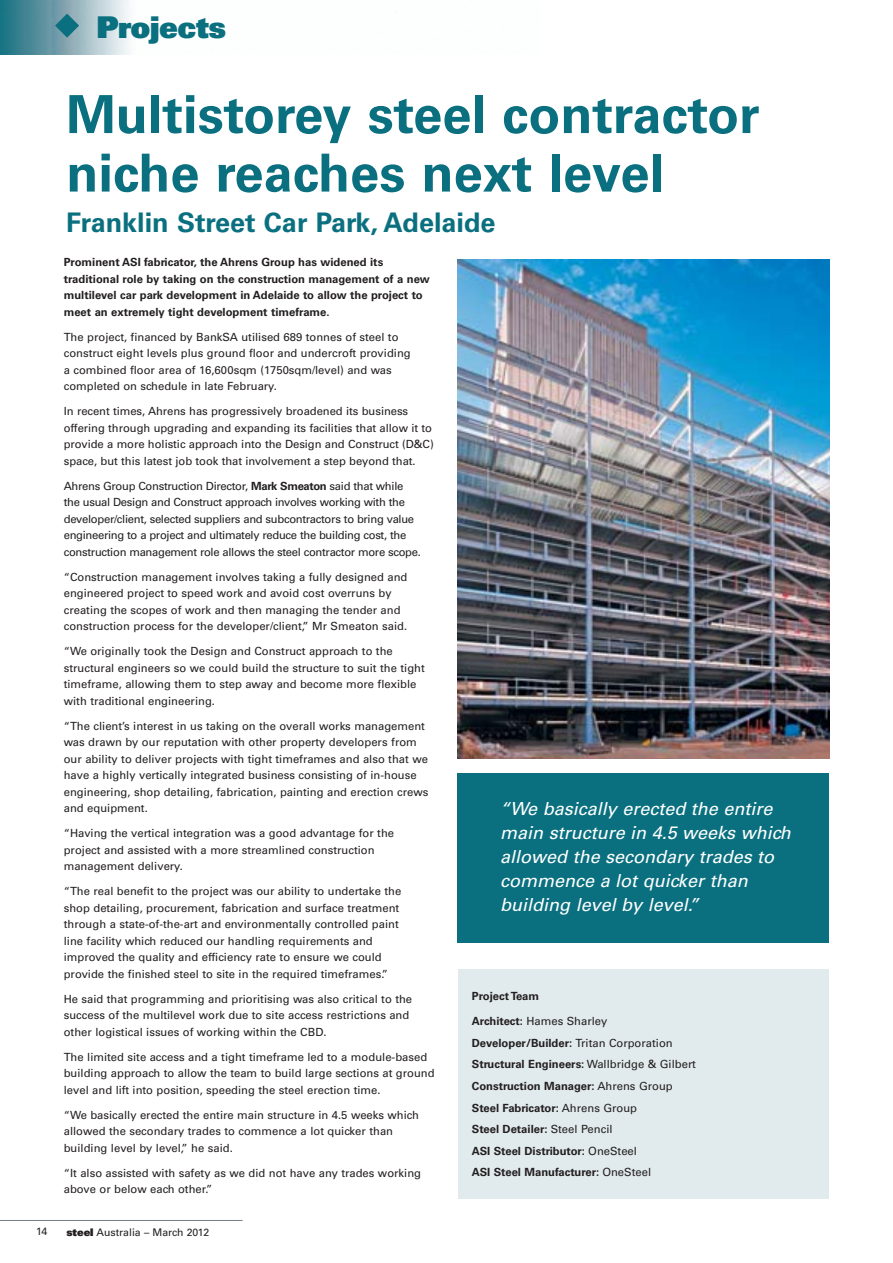
<style>
.page{position:relative;width:893px;height:1263px;background:#fff}
.page>*{position:absolute;margin:0;border:0;box-sizing:border-box;transform-origin:0 0}
.t1{font:700 52.5px/58.5px "Univers";color:#0a707f}
.t2{font:900 30px "Univers";letter-spacing:-.015em;color:#0a707f}
.t3{font:700 27px "Univers CE";color:#0a707f}
.t4{font:italic 18px/24px "Univers";color:#fff}
.t5{font:11.25px/16.5px "Univers";color:#231f20}
.t6{font:700 11.25px/21.6px "Univers CE";color:#231f20}
.t7{font:11.25px/16.5px "Univers";letter-spacing:-.03em;color:#231f20}
.t8{font:10.5px "Univers";color:#231f20}
.t9{font:500 10.5px "Univers CE";color:#231f20}
.s1{font-family:"Univers CE";font-weight:700}
.s2{font-weight:900}
.s3{font-family:"Univers";font-weight:400}
</style>
<div class="page">
<div style="left:459px;top:969px;width:370px;height:230px;background:#e1eaed"></div>
<hr style="left:0;top:1220px;width:243px;height:1px;background:#727d84">
<img style="left:0;top:0;width:130px;height:54px">
<svg style="left:55px;top:14px;width:24px;height:24px"></svg>
<img style="left:458px;top:260px;width:372px;height:499px">
<div style="left:458px;top:773px;width:371px;height:170px;background:#0a707f"></div>
<h2 class="t2" style="left:96px;top:16px;width:131px">Projects</h2>
<h1 class="t1" style="left:66px;top:90px;width:695px">Multistorey steel contractor niche reaches next level</h1>
<h3 class="t3" style="left:66px;top:212px;width:431px">Franklin Street Car Park, Adelaide</h3>
<p class="t6" style="left:64px;top:255px;width:368px;line-height:16.5px">Prominent ASI fabricator, the Ahrens Group has widened its traditional role by taking on the construction management of a new multilevel car park development in Adelaide to allow the project to meet an extremely tight development timeframe.</p>
<p class="t5" style="left:64px;top:329px;width:348px">The project, financed by BankSA utilised 689 tonnes of steel to construct eight levels plus ground floor and undercroft providing a combined floor area of 16,600sqm (1750sqm/level) and was completed on schedule in late February.</p>
<p class="t5" style="left:64px;top:404px;width:372px">In recent times, Ahrens has progressively broadened its business offering through upgrading and expanding its facilities that allow it to provide a more holistic approach into the Design and Construct (D&amp;C) space, but this latest job took that involvement a step beyond that.</p>
<p class="t7" style="left:64px;top:478px;width:359px">Ahrens Group Construction Director, <span class="s1">Mark Smeaton</span> said that while the usual Design and Construct approach involves working with the developer/client, selected suppliers and subcontractors to bring value engineering to a project and ultimately reduce the building cost, the construction management role allows the steel contractor more scope.</p>
<p class="t5" style="left:64px;top:569px;width:345px">“Construction management involves taking a fully designed and engineered project to speed work and avoid cost overruns by creating the scopes of work and then managing the tender and construction process for the developer/client,” Mr Smeaton said.</p>
<p class="t5" style="left:64px;top:644px;width:363px">“We originally took the Design and Construct approach to the structural engineers so we could build the structure to suit the tight timeframe, allowing them to step away and become more flexible with traditional engineering.</p>
<p class="t5" style="left:64px;top:718px;width:366px">“The client’s interest in us taking on the overall works management was drawn by our reputation with other property developers from our ability to deliver projects with tight timeframes and also that we have a highly vertically integrated business consisting of in-house engineering, shop detailing, fabrication, painting and erection crews and equipment.</p>
<p class="t5" style="left:64px;top:826px;width:332px">“Having the vertical integration was a good advantage for the project and assisted with a more streamlined construction management delivery.</p>
<p class="t5" style="left:64px;top:884px;width:339px">“The real benefit to the project was our ability to undertake the shop detailing, procurement, fabrication and surface treatment through a state-of-the-art and environmentally controlled paint line facility which reduced our handling requirements and improved the quality and efficiency rate to ensure we could provide the finished steel to site in the required timeframes.”</p>
<p class="t5" style="left:64px;top:991px;width:350px">He said that programming and prioritising was also critical to the success of the multilevel work due to site access restrictions and other logistical issues of working within the CBD.</p>
<p class="t5" style="left:64px;top:1049px;width:372px">The limited site access and a tight timeframe led to a module-based building approach to allow the team to build large sections at ground level and lift into position, speeding the steel erection time.</p>
<p class="t5" style="left:64px;top:1107px;width:357px">“We basically erected the entire main structure in 4.5 weeks which allowed the secondary trades to commence a lot quicker than building level by level,” he said.</p>
<p class="t5" style="left:64px;top:1165px;width:359px">“It also assisted with safety as we did not have any trades working above or below each other.”</p>
<p class="t9" style="left:36px;top:1228px;width:13px">14</p>
<p class="t8" style="left:66px;top:1228px;width:144px"><span class="s2">steel</span> Australia – March 2012</p>
<h3 class="t4" style="left:500px;top:798px;width:296px">“We basically erected the entire main structure in 4.5 weeks which allowed the secondary trades to commence a lot quicker than building level by level.”</h3>
<p class="t6" style="left:472px;top:986px;width:69px">Project Team</p>
<p class="t5" style="left:472px;top:1014px;width:137px"><span class="s1">Architect:</span> Hames Sharley</p>
<p class="t6" style="left:472px;top:1033px;width:226px">Developer/Builder: <span class="s3">Tritan Corporation </span>Structural Engineers: <span class="s3">Wallbridge &amp; Gilbert </span>Construction Manager: <span class="s3">Ahrens Group </span>Steel Fabricator: <span class="s3">Ahrens Group<br></span>Steel Detailer: <span class="s3">Steel Pencil<br></span>ASI Steel Distributor: <span class="s3">OneSteel<br></span>ASI Steel Manufacturer: <span class="s3">OneSteel</span></p>
</div>
